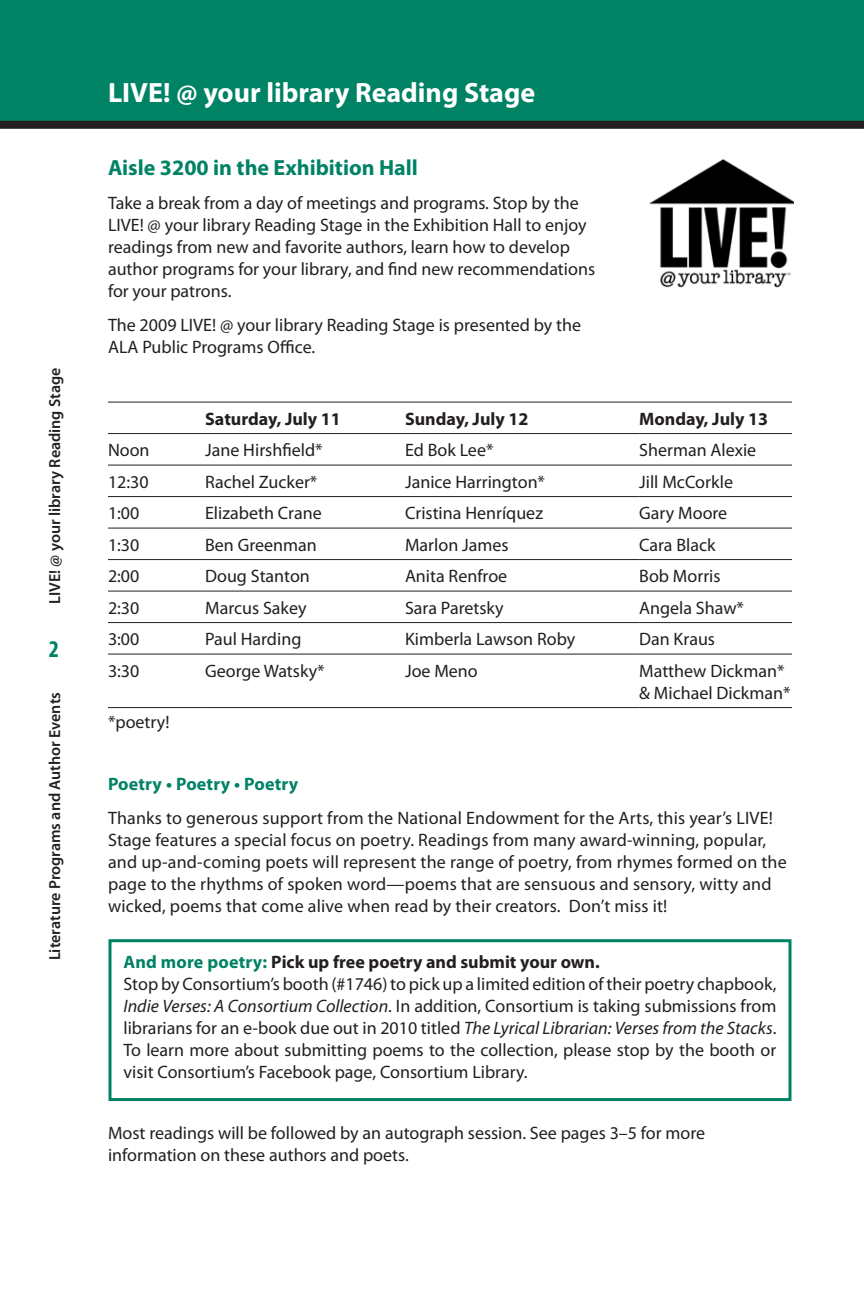
<style>
.page{position:relative;width:864px;height:1296px;background:#fff}
.page>*{position:absolute;margin:0;border:0;box-sizing:border-box;transform-origin:0 0}
.t1{font:700 28px "Myriad Pro";color:#fff}
.t2{font:700 condensed 24px "Myriad Pro";color:#008265}
.t3{font:700 22px "Myriad Pro";color:#008265}
.t4{font:18px/22px "Myriad Pro";color:#231f20}
.t5{font:700 18px "Myriad Pro";color:#231f20}
.t6{font:700 18px "Myriad Pro";letter-spacing:.01em;color:#008265}
.t7{font:600 16px "Myriad Pro";color:#231f20}
.s1{font-weight:700;color:#008265}
.s2{font-weight:700}
.s3{font-style:italic}
</style>
<div class="page">
<div style="left:0;top:0;width:864px;height:126px;background:#008265"></div>
<div style="left:0;top:121px;width:864px;height:8px;background:#231f20"></div>
<hr style="left:108px;top:402px;width:97px;height:1px;background:#231f20">
<hr style="left:205px;top:402px;width:200px;height:1px;background:#231f20">
<hr style="left:405px;top:402px;width:234px;height:1px;background:#231f20">
<hr style="left:639px;top:402px;width:153px;height:1px;background:#231f20">
<hr style="left:108px;top:433px;width:97px;height:1px;background:#231f20">
<hr style="left:205px;top:433px;width:200px;height:1px;background:#231f20">
<hr style="left:405px;top:433px;width:234px;height:1px;background:#231f20">
<hr style="left:639px;top:433px;width:153px;height:1px;background:#231f20">
<hr style="left:108px;top:465px;width:97px;height:1px;background:#231f20">
<hr style="left:205px;top:465px;width:200px;height:1px;background:#231f20">
<hr style="left:405px;top:465px;width:234px;height:1px;background:#231f20">
<hr style="left:639px;top:465px;width:153px;height:1px;background:#231f20">
<hr style="left:108px;top:496px;width:97px;height:1px;background:#231f20">
<hr style="left:205px;top:496px;width:200px;height:1px;background:#231f20">
<hr style="left:405px;top:496px;width:234px;height:1px;background:#231f20">
<hr style="left:639px;top:496px;width:153px;height:1px;background:#231f20">
<hr style="left:108px;top:528px;width:97px;height:1px;background:#231f20">
<hr style="left:205px;top:528px;width:200px;height:1px;background:#231f20">
<hr style="left:405px;top:528px;width:234px;height:1px;background:#231f20">
<hr style="left:639px;top:528px;width:153px;height:1px;background:#231f20">
<hr style="left:108px;top:559px;width:97px;height:1px;background:#231f20">
<hr style="left:205px;top:559px;width:200px;height:1px;background:#231f20">
<hr style="left:405px;top:559px;width:234px;height:1px;background:#231f20">
<hr style="left:639px;top:559px;width:153px;height:1px;background:#231f20">
<hr style="left:108px;top:591px;width:97px;height:1px;background:#231f20">
<hr style="left:205px;top:591px;width:200px;height:1px;background:#231f20">
<hr style="left:405px;top:591px;width:234px;height:1px;background:#231f20">
<hr style="left:639px;top:591px;width:153px;height:1px;background:#231f20">
<hr style="left:108px;top:622px;width:97px;height:1px;background:#231f20">
<hr style="left:205px;top:622px;width:200px;height:1px;background:#231f20">
<hr style="left:405px;top:622px;width:234px;height:1px;background:#231f20">
<hr style="left:639px;top:622px;width:153px;height:1px;background:#231f20">
<hr style="left:108px;top:654px;width:97px;height:1px;background:#231f20">
<hr style="left:205px;top:654px;width:200px;height:1px;background:#231f20">
<hr style="left:405px;top:654px;width:234px;height:1px;background:#231f20">
<hr style="left:639px;top:654px;width:153px;height:1px;background:#231f20">
<hr style="left:108px;top:707px;width:97px;height:1px;background:#231f20">
<hr style="left:205px;top:707px;width:200px;height:1px;background:#231f20">
<hr style="left:405px;top:707px;width:234px;height:1px;background:#231f20">
<hr style="left:639px;top:707px;width:153px;height:1px;background:#231f20">
<img style="left:649px;top:159px;width:145px;height:129px">
<div style="left:108px;top:939px;width:684px;height:162px;border:3px solid #008265"></div>
<p class="t7" style="left:44px;top:604px;width:238px;rotate:-90deg">LIVE! @ your library Reading Stage</p>
<h2 class="t2" style="left:49px;top:634px;width:12px">2</h2>
<p class="t7" style="left:44px;top:960px;width:270px;rotate:-90deg">Literature Programs and Author Events</p>
<h1 class="t1" style="left:108px;top:74px;width:429px">LIVE! @ your library Reading Stage</h1>
<p class="t3" style="left:108px;top:153px;width:311px">Aisle 3200 in the Exhibition Hall</p>
<p class="t4" style="left:108px;top:191px;width:489px">Take a break from a day of meetings and programs. Stop by the LIVE! @ your library Reading Stage in the Exhibition Hall to enjoy readings from new and favorite authors, learn how to develop author programs for your library, and find new recommendations for your patrons.</p>
<p class="t4" style="left:108px;top:313px;width:475px">The 2009 LIVE! @ your library Reading Stage is presented by the<br>ALA Public Programs Office.</p>
<p class="t5" style="left:205px;top:407px;width:137px">Saturday, July 11</p>
<p class="t5" style="left:405px;top:407px;width:125px">Sunday, July 12</p>
<p class="t5" style="left:639px;top:407px;width:130px">Monday, July 13</p>
<p class="t4" style="left:108px;top:439px;width:43px">Noon</p>
<p class="t4" style="left:205px;top:439px;width:119px">Jane Hirshfield*</p>
<p class="t4" style="left:405px;top:439px;width:90px">Ed Bok Lee*</p>
<p class="t4" style="left:639px;top:439px;width:119px">Sherman Alexie</p>
<p class="t4" style="left:108px;top:470px;width:42px">12:30</p>
<p class="t4" style="left:205px;top:470px;width:114px">Rachel Zucker*</p>
<p class="t4" style="left:405px;top:470px;width:142px">Janice Harrington*</p>
<p class="t4" style="left:639px;top:470px;width:95px">Jill McCorkle</p>
<p class="t4" style="left:108px;top:502px;width:33px">1:00</p>
<p class="t4" style="left:205px;top:502px;width:118px">Elizabeth Crane</p>
<p class="t4" style="left:405px;top:502px;width:140px">Cristina Henríquez</p>
<p class="t4" style="left:639px;top:502px;width:90px">Gary Moore</p>
<p class="t4" style="left:108px;top:533px;width:33px">1:30</p>
<p class="t4" style="left:205px;top:533px;width:113px">Ben Greenman</p>
<p class="t4" style="left:405px;top:533px;width:105px">Marlon James</p>
<p class="t4" style="left:639px;top:533px;width:78px">Cara Black</p>
<p class="t4" style="left:108px;top:565px;width:33px">2:00</p>
<p class="t4" style="left:205px;top:565px;width:106px">Doug Stanton</p>
<p class="t4" style="left:405px;top:565px;width:104px">Anita Renfroe</p>
<p class="t4" style="left:639px;top:565px;width:83px">Bob Morris</p>
<p class="t4" style="left:108px;top:596px;width:33px">2:30</p>
<p class="t4" style="left:205px;top:596px;width:103px">Marcus Sakey</p>
<p class="t4" style="left:405px;top:596px;width:100px">Sara Paretsky</p>
<p class="t4" style="left:639px;top:596px;width:106px">Angela Shaw*</p>
<p class="t4" style="left:108px;top:628px;width:33px">3:00</p>
<p class="t4" style="left:205px;top:628px;width:98px">Paul Harding</p>
<p class="t4" style="left:405px;top:628px;width:172px">Kimberla Lawson Roby</p>
<p class="t4" style="left:639px;top:628px;width:77px">Dan Kraus</p>
<p class="t4" style="left:108px;top:659px;width:33px">3:30</p>
<p class="t4" style="left:205px;top:659px;width:121px">George Watsky*</p>
<p class="t4" style="left:405px;top:659px;width:74px">Joe Meno</p>
<p class="t4" style="left:639px;top:659px;width:153px">Matthew Dickman* &amp; Michael Dickman*</p>
<p class="t4" style="left:108px;top:711px;width:63px">*poetry!</p>
<p class="t6" style="left:108px;top:772px;width:192px">Poetry • Poetry • Poetry</p>
<p class="t4" style="left:108px;top:806px;width:680px">Thanks to generous support from the National Endowment for the Arts, this year’s LIVE!<br>Stage features a special focus on poetry. Readings from many award-winning, popular, and up-and-coming poets will represent the range of poetry, from rhymes formed on the page to the rhythms of spoken word—poems that are sensuous and sensory, witty and wicked, poems that come alive when read by their creators. Don’t miss it!</p>
<p class="t4" style="left:124px;top:950px;width:655px"><span class="s1">And more poetry:</span> <span class="s2">Pick up free poetry and submit your own.<br></span>Stop by Consortium’s booth (#1746) to pick up a limited edition of their poetry chapbook, <span class="s3">Indie Verses: A Consortium Collection</span>. In addition, Consortium is taking submissions from librarians for an e-book due out in 2010 titled <span class="s3">The Lyrical Librarian: Verses from the Stacks</span>.<br>To learn more about submitting poems to the collection, please stop by the booth or visit Consortium’s Facebook page, Consortium Library.</p>
<p class="t4" style="left:108px;top:1121px;width:599px">Most readings will be followed by an autograph session. See pages 3–5 for more information on these authors and poets.</p>
</div>
